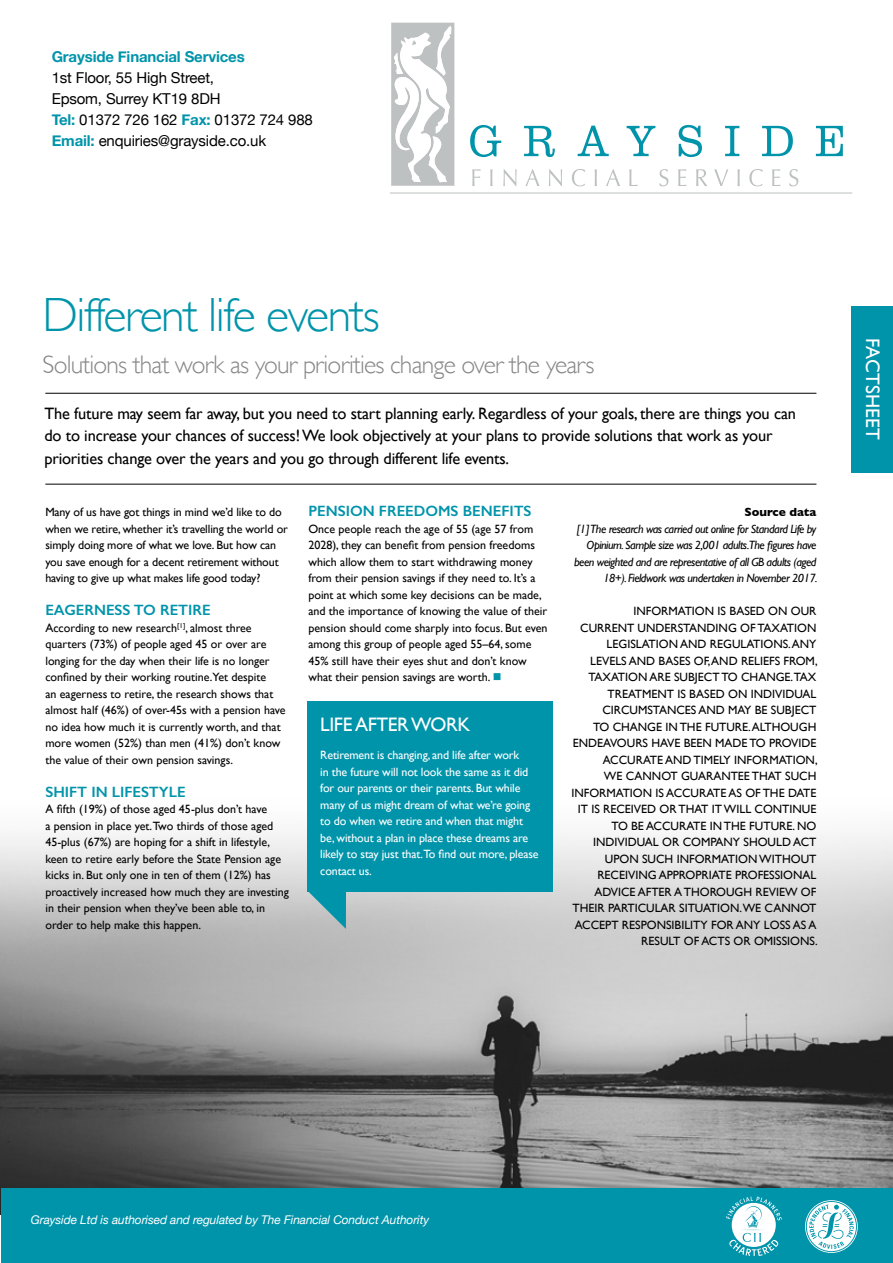
<style>
.page{position:relative;width:893px;height:1263px;background:#fff}
.page>*{position:absolute;margin:0;border:0;box-sizing:border-box;transform-origin:0 0}
.t1{font:300 48px "Gill Sans";letter-spacing:-.03em;color:#0094aa}
.t2{font:300 25.5px "Gill Sans";letter-spacing:-.03em;color:#878787}
.t3{font:19.5px "Gill Sans";letter-spacing:-.02em;color:#fff}
.t4{font:19.5px "Gill Sans";letter-spacing:.01em;color:#fff}
.t5{font:16.5px/22.5px "Gill Sans";letter-spacing:-.01em;color:#000}
.t6{font:15px/21px "Helvetica Neue";letter-spacing:-.01em;color:#000}
.t7{font:600 15px "Gill Sans";color:#0094aa}
.t8{font:700 15px "Helvetica Neue";letter-spacing:-.01em;color:#0094aa}
.t9{font:12px/16.5px "Gill Sans";color:#000}
.t10{font:12px/16.5px "Gill Sans";letter-spacing:-.01em;color:#fff}
.t11{font:italic 12px/16.5px "Gill Sans";letter-spacing:-.04em;color:#000;text-align:right}
.t12{font:italic 12px "Helvetica Neue";letter-spacing:-.01em;color:#fff}
.t13{font:700 12px "Gill Sans";color:#000}
.s1{font-weight:700;color:#0094aa}
.s2{color:#0094aa}
</style>
<div class="page">
<img style="left:0;top:724px;width:893px;height:491px">
<hr style="left:45px;top:484px;width:771px;height:1px;background:#000">
<hr style="left:45px;top:393px;width:771px;height:1px;background:#000">
<svg style="left:308px;top:892px;width:38px;height:37px"></svg>
<div style="left:308px;top:701px;width:245px;height:191px;background:#0094aa"></div>
<div style="left:851px;top:306px;width:42px;height:166px;background:#0094aa"></div>
<div style="left:1px;top:1189px;width:892px;height:74px;background:#0094aa"></div>
<svg style="left:470px;top:125px;width:31px;height:32px"></svg>
<svg style="left:524px;top:126px;width:31px;height:31px"></svg>
<svg style="left:578px;top:126px;width:31px;height:30px"></svg>
<svg style="left:627px;top:126px;width:28px;height:30px"></svg>
<svg style="left:679px;top:125px;width:23px;height:32px"></svg>
<svg style="left:725px;top:126px;width:14px;height:30px"></svg>
<svg style="left:762px;top:126px;width:31px;height:30px"></svg>
<svg style="left:816px;top:126px;width:27px;height:30px"></svg>
<svg style="left:472px;top:169px;width:9px;height:17px"></svg>
<svg style="left:490px;top:169px;width:2px;height:17px"></svg>
<svg style="left:503px;top:169px;width:14px;height:17px"></svg>
<svg style="left:525px;top:169px;width:15px;height:17px"></svg>
<svg style="left:549px;top:169px;width:13px;height:17px"></svg>
<svg style="left:572px;top:169px;width:13px;height:17px"></svg>
<svg style="left:595px;top:169px;width:2px;height:17px"></svg>
<svg style="left:606px;top:169px;width:14px;height:17px"></svg>
<svg style="left:629px;top:169px;width:9px;height:17px"></svg>
<svg style="left:659px;top:169px;width:9px;height:17px"></svg>
<svg style="left:678px;top:169px;width:8px;height:17px"></svg>
<svg style="left:696px;top:169px;width:11px;height:17px"></svg>
<svg style="left:714px;top:169px;width:14px;height:17px"></svg>
<svg style="left:737px;top:169px;width:3px;height:17px"></svg>
<svg style="left:749px;top:169px;width:14px;height:17px"></svg>
<svg style="left:772px;top:169px;width:8px;height:17px"></svg>
<svg style="left:789px;top:169px;width:9px;height:17px"></svg>
<hr style="left:390px;top:193px;width:462px;height:1px;background:#bec1c2">
<svg style="left:391px;top:23px;width:63px;height:163px"></svg>
<svg style="left:805px;top:1200px;width:53px;height:53px"></svg>
<svg style="left:726px;top:1196px;width:56px;height:60px"></svg>
<p class="t8" style="left:52px;top:47px;width:195px">Grayside Financial Services</p>
<p class="t6" style="left:52px;top:67px;width:263px">1st Floor, 55 High Street,<br>Epsom, Surrey KT19 8DH<br><span class="s1">Tel:</span> 01372 726 162 <span class="s1">Fax:</span> 01372 724 988<br><span class="s1">Email:</span> enquiries@grayside.co.uk</p>
<h1 class="t1" style="left:43px;top:288px;width:339px">Different life events</h1>
<h2 class="t2" style="left:43px;top:350px;width:553px">Solutions that work as your priorities change over the years</h2>
<p class="t5" style="left:44px;top:402px;width:753px">The future may seem far away, but you need to start planning early. Regardless of your goals, there are things you can do to increase your chances of success! We look objectively at your plans to provide solutions that work as your priorities change over the years and you go through different life events.</p>
<p class="t9" style="left:45px;top:504px;width:244px">Many of us have got things in mind we’d like to do when we retire, whether it’s travelling the world or simply doing more of what we love. But how can you save enough for a decent retirement without having to give up what makes life good today?</p>
<p class="t7" style="left:45px;top:601px;width:167px">EAGERNESS TO RETIRE</p>
<p class="t9" style="left:45px;top:619px;width:242px">According to new research<sup>[1]</sup>, almost three quarters (73%) of people aged 45 or over are longing for the day when their life is no longer confined by their working routine.Yet despite<br>an eagerness to retire, the research shows that almost half (46%) of over-45s with a pension have no idea how much it is currently worth, and that more women (52%) than men (41%) don’t know the value of their own pension savings.</p>
<p class="t7" style="left:45px;top:782px;width:142px">SHIFT IN LIFESTYLE</p>
<p class="t9" style="left:45px;top:801px;width:245px">A fifth (19%) of those aged 45-plus don’t have<br>a pension in place yet.Two thirds of those aged 45-plus (67%) are hoping for a shift in lifestyle, keen to retire early before the State Pension age kicks in. But only one in ten of them (12%) has proactively increased how much they are investing in their pension when they’ve been able to, in order to help make this happen.</p>
<p class="t7" style="left:308px;top:502px;width:225px">PENSION FREEDOMS BENEFITS</p>
<p class="t9" style="left:308px;top:520px;width:241px">Once people reach the age of 55 (age 57 from 2028), they can benefit from pension freedoms which allow them to start withdrawing money from their pension savings if they need to. It’s a point at which some key decisions can be made, and the importance of knowing the value of their pension should come sharply into focus. But even among this group of people aged 55–64, some 45% still have their eyes shut and don’t know what their pension savings are worth. <span class="s2">■</span></p>
<h3 class="t3" style="left:320px;top:713px;width:151px">LIFE AFTER WORK</h3>
<p class="t10" style="left:320px;top:747px;width:220px">Retirement is changing, and life after work<br>in the future will not look the same as it did for our parents or their parents. But while many of us might dream of what we’re going to do when we retire and when that might be, without a plan in place these dreams are likely to stay just that.To find out more, please contact us.</p>
<p class="t13" style="left:744px;top:505px;width:73px">Source data</p>
<p class="t11" style="left:574px;top:520px;width:245px">[1] The research was carried out online for Standard Life by Opinium. Sample size was 2,001 adults.The figures have been weighted and are representative of all GB adults (aged 18+). Fieldwork was undertaken in November 2017.</p>
<p class="t9" style="left:571px;top:603px;width:248px;text-align:right">INFORMATION IS BASED ON OUR<br>CURRENT UNDERSTANDING OF TAXATION LEGISLATION AND REGULATIONS. ANY LEVELS AND BASES OF, AND RELIEFS FROM, TAXATION ARE SUBJECT TO CHANGE.TAX TREATMENT IS BASED ON INDIVIDUAL CIRCUMSTANCES AND MAY BE SUBJECT<br>TO CHANGE IN THE FUTURE. ALTHOUGH ENDEAVOURS HAVE BEEN MADE TO PROVIDE ACCURATE AND TIMELY INFORMATION,<br>WE CANNOT GUARANTEE THAT SUCH INFORMATION IS ACCURATE AS OF THE DATE IT IS RECEIVED OR THAT IT WILL CONTINUE TO BE ACCURATE IN THE FUTURE. NO INDIVIDUAL OR COMPANY SHOULD ACT UPON SUCH INFORMATION WITHOUT RECEIVING APPROPRIATE PROFESSIONAL ADVICE AFTER A THOROUGH REVIEW OF THEIR PARTICULAR SITUATION.WE CANNOT ACCEPT RESPONSIBILITY FOR ANY LOSS AS A RESULT OF ACTS OR OMISSIONS.</p>
<h3 class="t4" style="left:884px;top:338px;width:104px;rotate:90deg">FACTSHEET</h3>
<p class="t12" style="left:31px;top:1212px;width:400px">Grayside Ltd is authorised and regulated by The Financial Conduct Authority</p>
</div>
